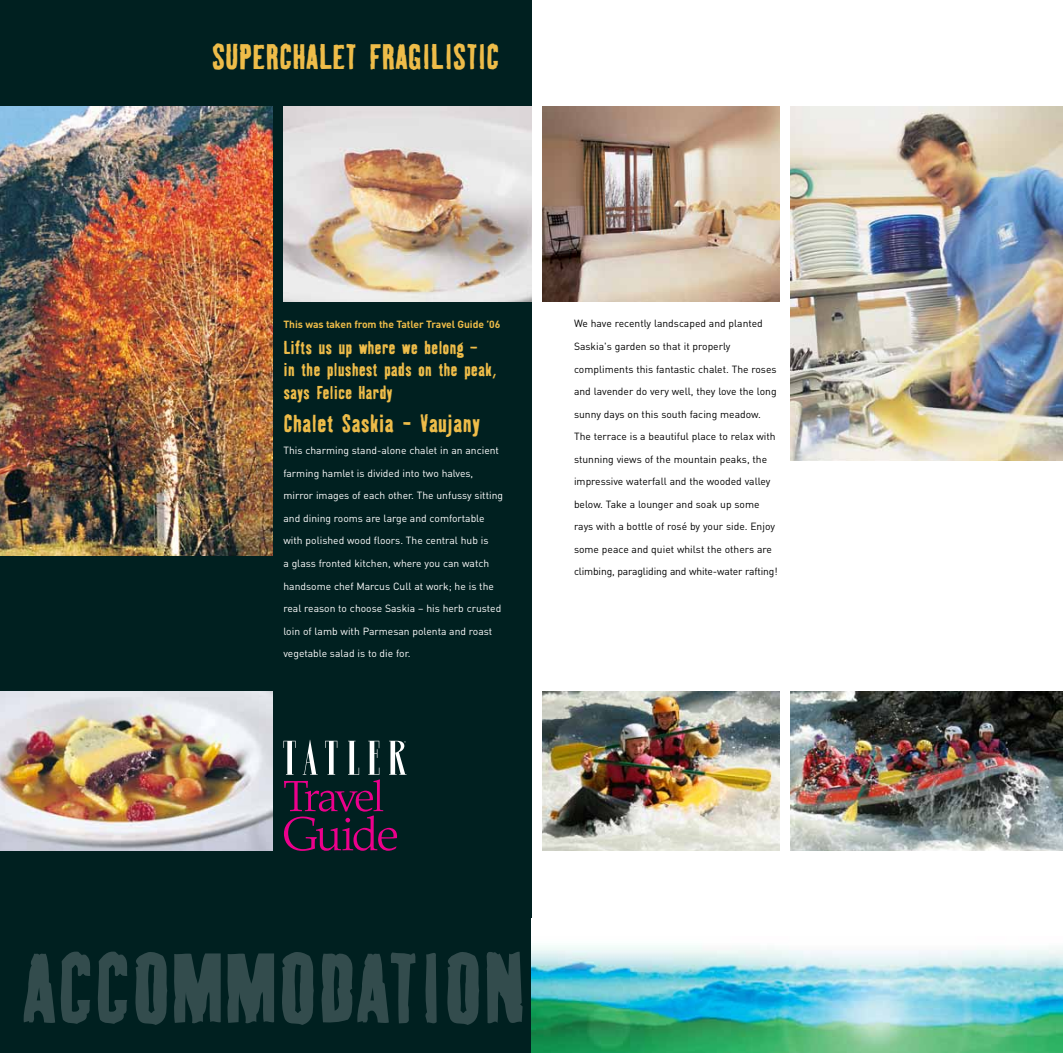
<style>
.page{position:relative;width:1063px;height:1053px;background:#fff}
.page>*{position:absolute;margin:0;border:0;box-sizing:border-box;transform-origin:0 0}
.t1{font:99.25px "Corrosion";color:#334c4d}
.t2{font:35.62px "Corrosion";color:#eebc49}
.t3{font:25px "Corrosion";color:#eebc49}
.t4{font:18.75px/22.5px "Corrosion";color:#eebc49}
.t5{font:10.25px/22.5px "DIN";color:#000}
.t6{font:10.25px/22.5px "DIN";color:#fff}
.t7{font:700 10.25px "DIN";letter-spacing:-.01em;color:#eebc49}
</style>
<div class="page">
<div style="left:0;top:0;width:531px;height:1052px;background:#002020"></div>
<img style="left:283px;top:106px;width:248px;height:195px">
<img style="left:0;top:106px;width:273px;height:449px">
<img style="left:0;top:691px;width:273px;height:159px">
<svg style="left:283px;top:739px;width:124px;height:111px"></svg>
<img style="left:531px;top:945px;width:532px;height:107px">
<img style="left:542px;top:106px;width:238px;height:195px">
<img style="left:790px;top:106px;width:273px;height:355px">
<img style="left:790px;top:691px;width:273px;height:159px">
<img style="left:542px;top:691px;width:238px;height:159px">
<h2 class="t2" style="left:212px;top:36px;width:15px">SUPER</h2>
<h2 class="t2" style="left:279px;top:36px;width:154px">CHALET FRAGILISTI</h2>
<h2 class="t2" style="left:486px;top:36px;width:15px">C</h2>
<p class="t7" style="left:283px;top:317px;width:218px">This was taken from the Tatler Travel Guide ’06</p>
<h3 class="t4" style="left:283px;top:336px;width:216px">Lifts us up where we belong –<br>in the plushest pads on the peak, says Felice Hardy</h3>
<h3 class="t3" style="left:283px;top:408px;width:198px">Chalet Saskia - Vaujany</h3>
<p class="t6" style="left:283px;top:439px;width:221px">This charming stand-alone chalet in an ancient farming hamlet is divided into two halves, mirror images of each other. The unfussy sitting and dining rooms are large and comfortable with polished wood floors. The central hub is<br>a glass fronted kitchen, where you can watch handsome chef Marcus Cull at work; he is the real reason to choose Saskia – his herb crusted loin of lamb with Parmesan polenta and roast vegetable salad is to die for.</p>
<p class="t5" style="left:574px;top:312px;width:205px">We have recently landscaped and planted Saskia's garden so that it properly compliments this fantastic chalet. The roses and lavender do very well, they love the long sunny days on this south facing meadow.<br>The terrace is a beautiful place to relax with stunning views of the mountain peaks, the impressive waterfall and the wooded valley below. Take a lounger and soak up some rays with a bottle of rosé by your side. Enjoy some peace and quiet whilst the others are climbing, paragliding and white-water rafting!</p>
<h1 class="t1" style="left:21px;top:929px;width:504px">ACCOMMODATI ON</h1>
</div>
